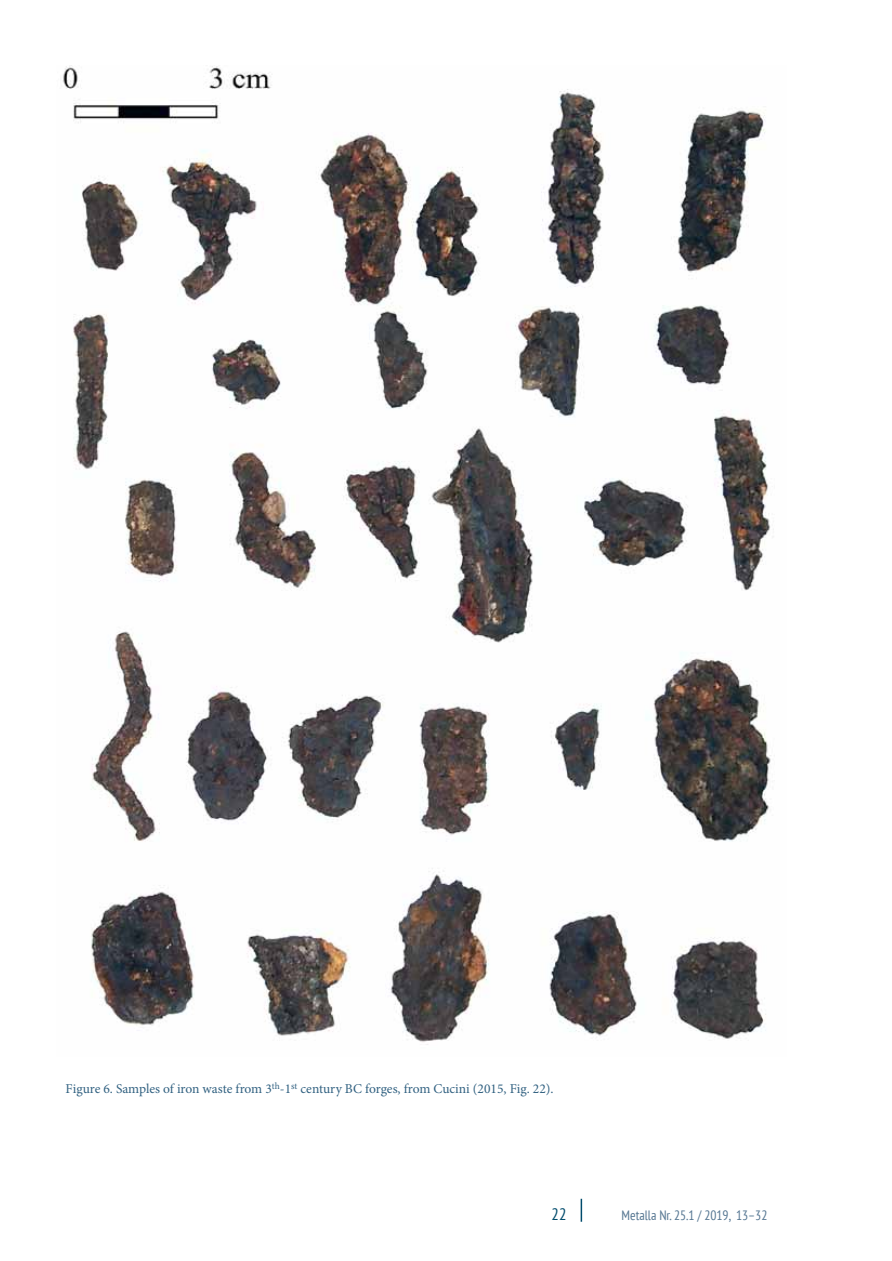
<style>
.page{position:relative;width:892px;height:1261px;background:#fff}
.page>*{position:absolute;margin:0;border:0;box-sizing:border-box;transform-origin:0 0}
.t1{font:condensed 16.5px "PT Sans";color:#004b6c}
.t2{font:13.5px "Minion Pro";color:#316181}
.t3{font:condensed 13.5px "PT Sans";color:#547591}
</style>
<div class="page">
<hr style="left:580px;top:1198px;width:2px;height:23px;background:#004b6c">
<img style="left:63px;top:65px;width:711px;height:980px">
<p class="t2" style="left:66px;top:1083px;width:489px">Figure 6. Samples of iron waste from 3<sup>th</sup>-1<sup>st</sup> century BC forges, from Cucini (2015, Fig. 22).</p>
<p class="t1" style="left:551px;top:1203px;width:16px">22</p>
<p class="t3" style="left:621px;top:1206px;width:147px">Metalla Nr. 25.1 / 2019, 13–32</p>
</div>
